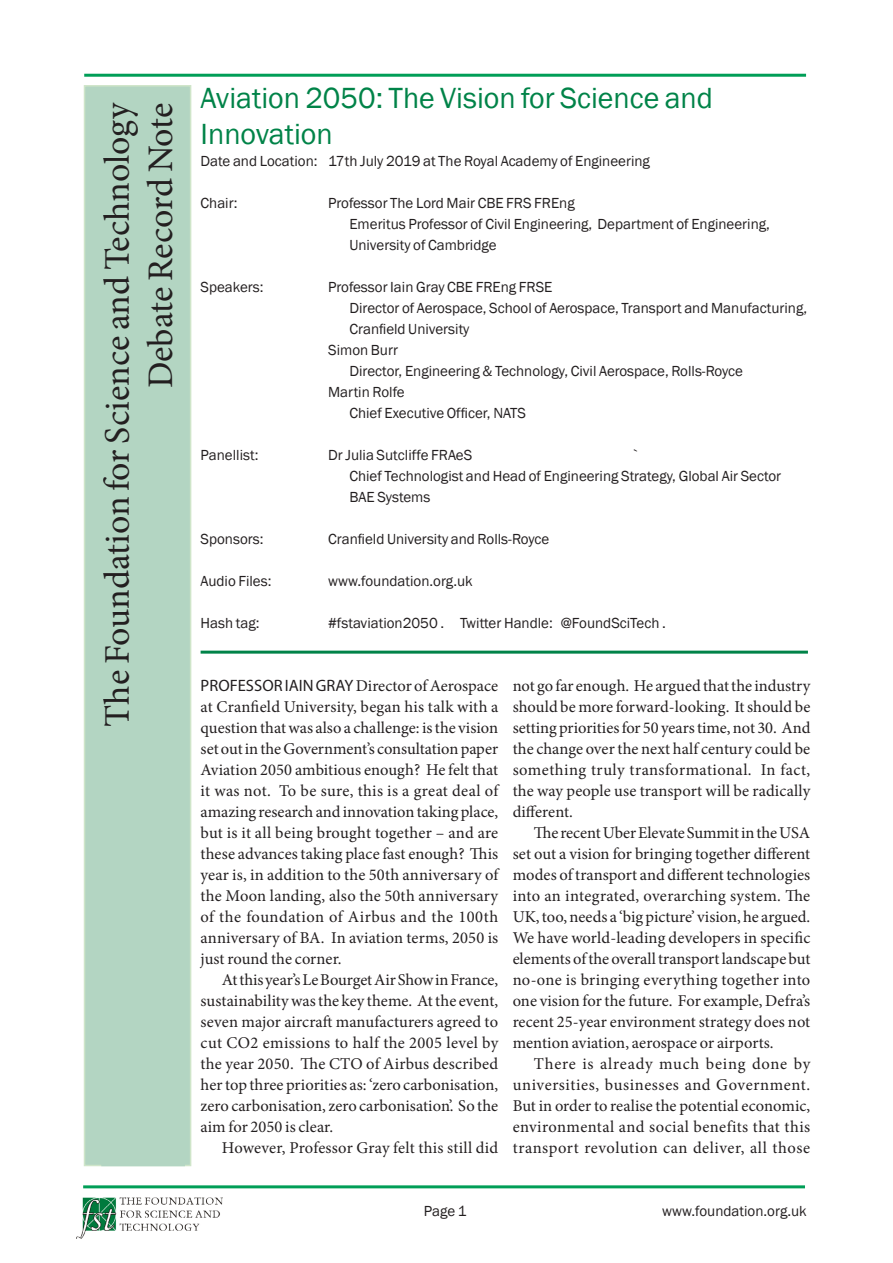
<style>
.page{position:relative;width:893px;height:1263px;background:#fff}
.page>*{position:absolute;margin:0;border:0;box-sizing:border-box;transform-origin:0 0}
.Record_note_FST{font:36px "Minion Pro";letter-spacing:-.005em;color:#231f20}
.Record_note_title{font:30px/36px "Franklin Gothic";color:#008348}
.Record_note_body_ind{font:16.5px/21px "Minion Pro";letter-spacing:.01em;color:#231f20;text-align:justify}
.Record_note_body_no{font:16.5px/21px "Minion Pro";letter-spacing:.005em;color:#231f20;text-align:justify}
.Record_note_intro{font:15px/21px "Franklin Gothic";color:#231f20}
.s1{font-family:"Myriad Pro"}
</style>
<div class="page">
<hr style="left:83px;top:1185px;width:722px;height:3px;background:#009e57">
<hr style="left:84px;top:74px;width:722px;height:3px;background:#009e57">
<img style="left:77px;top:1197px;width:145px;height:42px">
<div style="left:84px;top:85px;width:107px;height:1081px;background:#b3d5c2;border:2px solid #cfe5c9"></div>
<hr style="left:201px;top:651px;width:607px;height:3px;background:#008348">
<p class="Record_note_FST" style="left:93px;top:727px;width:626px;rotate:-90deg">The Foundation for Science and Technology</p>
<p class="Record_note_FST" style="left:137px;top:388px;width:287px;rotate:-90deg">Debate Record Note</p>
<p class="Record_note_title" style="left:201px;top:80px;width:514px">Aviation 2050: The Vision for Science and<br>Innovation</p>
<p class="Record_note_intro" style="left:201px;top:151px;width:451px">Date and Location: 17th July 2019 at The Royal Academy of Engineering</p>
<p class="Record_note_intro" style="left:201px;top:193px;width:38px">Chair:</p>
<p class="Record_note_intro" style="left:328px;top:193px;width:248px">Professor The Lord Mair CBE FRS FREng</p>
<p class="Record_note_intro" style="left:349px;top:214px;width:422px">Emeritus Professor of Civil Engineering, Department of Engineering,<br>University of Cambridge</p>
<p class="Record_note_intro" style="left:201px;top:277px;width:65px">Speakers:</p>
<p class="Record_note_intro" style="left:328px;top:277px;width:226px">Professor Iain Gray CBE FREng FRSE</p>
<p class="Record_note_intro" style="left:349px;top:298px;width:459px">Director of Aerospace, School of Aerospace, Transport and Manufacturing,<br>Cranfield University</p>
<p class="Record_note_intro" style="left:328px;top:340px;width:71px">Simon Burr</p>
<p class="Record_note_intro" style="left:349px;top:361px;width:395px">Director, Engineering &amp; Technology, Civil Aerospace, Rolls-Royce</p>
<p class="Record_note_intro" style="left:328px;top:382px;width:78px">Martin Rolfe</p>
<p class="Record_note_intro" style="left:349px;top:403px;width:178px">Chief Executive Officer, NATS</p>
<p class="Record_note_intro" style="left:201px;top:445px;width:59px">Panellist:</p>
<p class="Record_note_intro" style="left:328px;top:445px;width:146px">Dr Julia Sutcliffe FRAeS</p>
<p class="Record_note_intro" style="left:349px;top:445px;width:433px;text-indent:283px">`<br>Chief Technologist and Head of Engineering Strategy, Global Air Sector</p>
<p class="Record_note_intro" style="left:349px;top:487px;width:83px">BAE Systems</p>
<p class="Record_note_intro" style="left:201px;top:529px;width:64px">Sponsors:</p>
<p class="Record_note_intro" style="left:328px;top:529px;width:223px">Cranfield University and Rolls-Royce</p>
<p class="Record_note_intro" style="left:201px;top:571px;width:72px">Audio Files:</p>
<p class="Record_note_intro" style="left:328px;top:571px;width:146px">www.foundation.org.uk</p>
<p class="Record_note_intro" style="left:201px;top:613px;width:60px">Hash tag:</p>
<p class="Record_note_intro" style="left:328px;top:613px;width:339px">#fstaviation2050 . Twitter Handle: @FoundSciTech .</p>
<p class="Record_note_body_no" style="left:201px;top:675px;width:299px"><span class="s1">PROFESSOR IAIN GRAY</span> Director of Aerospace at Cranfield University, began his talk with a question that was also a challenge: is the vision set out in the Government’s consultation paper Aviation 2050 ambitious enough? He felt that it was not. To be sure, this is a great deal of amazing research and innovation taking place, but is it all being brought together – and are these advances taking place fast enough? This year is, in addition to the 50th anniversary of the Moon landing, also the 50th anniversary of the foundation of Airbus and the 100th anniversary of BA. In aviation terms, 2050 is just round the corner.</p>
<p class="Record_note_body_ind" style="left:201px;top:969px;width:299px;text-indent:21px">At this year’s Le Bourget Air Show in France, sustainability was the key theme. At the event, seven major aircraft manufacturers agreed to cut CO2 emissions to half the 2005 level by the year 2050. The CTO of Airbus described her top three priorities as: ‘zero carbonisation, zero carbonisation, zero carbonisation’. So the aim for 2050 is clear.</p>
<p class="Record_note_body_ind" style="left:222px;top:1137px;width:278px">However, Professor Gray felt this still did</p>
<p class="Record_note_body_ind" style="left:513px;top:675px;width:299px">not go far enough. He argued that the industry should be more forward-looking. It should be setting priorities for 50 years time, not 30. And the change over the next half century could be something truly transformational. In fact, the way people use transport will be radically different.</p>
<p class="Record_note_body_ind" style="left:513px;top:822px;width:299px;text-indent:21px">The recent Uber Elevate Summit in the USA set out a vision for bringing together different modes of transport and different technologies into an integrated, overarching system. The UK, too, needs a ‘big picture’ vision, he argued.<br>We have world-leading developers in specific elements of the overall transport landscape but no-one is bringing everything together into one vision for the future. For example, Defra’s recent 25-year environment strategy does not mention aviation, aerospace or airports.</p>
<p class="Record_note_body_ind" style="left:513px;top:1053px;width:299px;text-indent:21px">There is already much being done by universities, businesses and Government.<br>But in order to realise the potential economic, environmental and social benefits that this transport revolution can deliver, all those</p>
<p class="Record_note_intro" style="left:424px;top:1201px;width:44px">Page 1</p>
<p class="Record_note_intro" style="left:662px;top:1201px;width:146px">www.foundation.org.uk</p>
</div>
